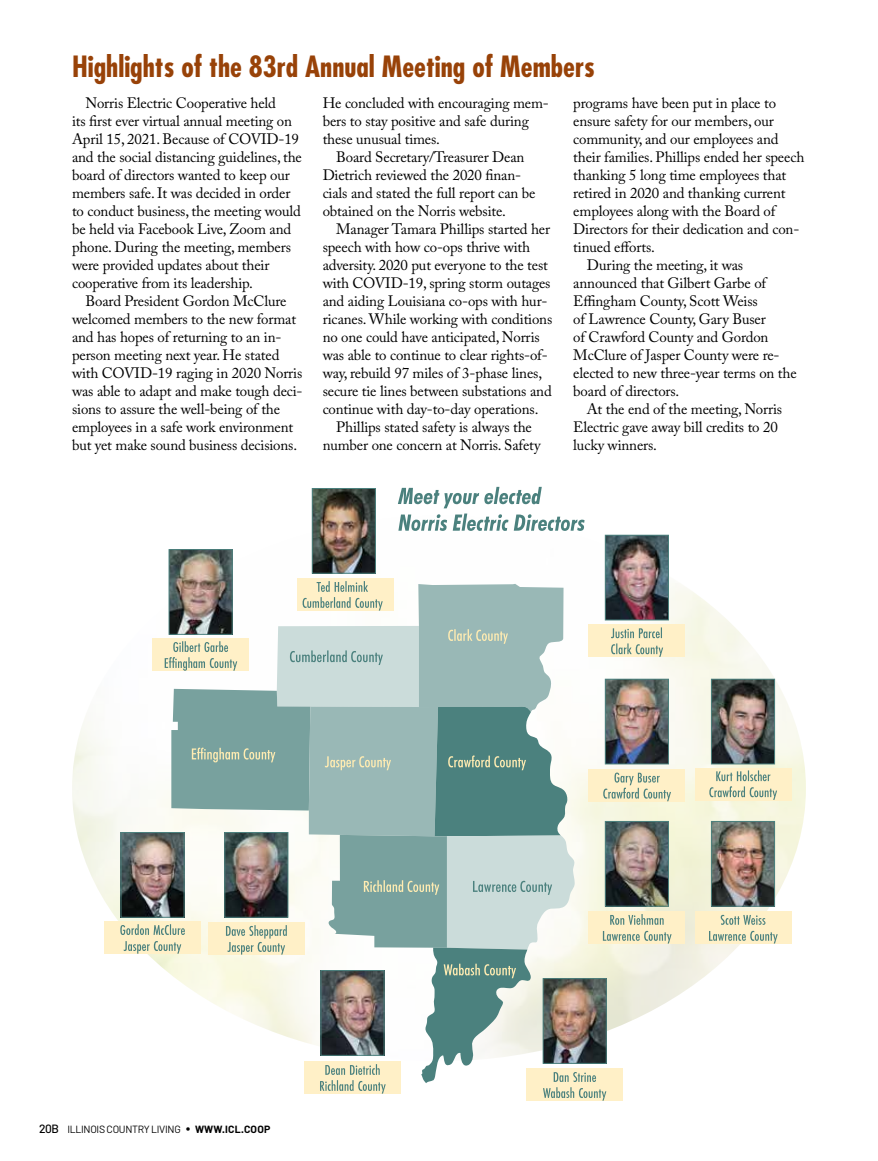
<style>
.page{position:relative;width:878px;height:1161px;background:#fff}
.page>*{position:absolute;margin:0;border:0;box-sizing:border-box;transform-origin:0 0}
.t1{font:700 condensed 28.5px "Futura";color:#984208}
.t2{font:15px/18px "Adobe Caslon Pro";letter-spacing:-.01em;color:#000}
.t3{font:10.5px "Barlow";letter-spacing:-.03em;color:#000}
.s1{font-weight:500;font-size:12px}
.s2{font-size:15px}
.s3{font-weight:700}
</style>
<div class="page">
<img style="left:72px;top:516px;width:733px;height:484px">
<div style="left:588px;top:911px;width:97px;height:32px;background:#fff0c7"></div>
<img style="left:713px;top:823px;width:60px;height:82px">
<div style="left:711px;top:821px;width:64px;height:86px;border:1px solid #4b817e"></div>
<div style="left:695px;top:911px;width:96px;height:32px;background:#fff0c7"></div>
<svg style="left:709px;top:931px;width:68px;height:13px"></svg>
<svg style="left:720px;top:915px;width:45px;height:10px"></svg>
<img style="left:314px;top:490px;width:60px;height:82px">
<div style="left:312px;top:488px;width:64px;height:86px;border:1px solid #4b817e"></div>
<div style="left:297px;top:578px;width:96px;height:32px;background:#fff0c7"></div>
<img style="left:171px;top:551px;width:59px;height:30px">
<div style="left:169px;top:549px;width:63px;height:86px;border:1px solid #4b817e"></div>
<div style="left:104px;top:922px;width:97px;height:32px;background:#fff0c7"></div>
<img style="left:607px;top:537px;width:59px;height:44px">
<div style="left:605px;top:535px;width:63px;height:85px;border:1px solid #4b817e"></div>
<div style="left:588px;top:624px;width:97px;height:32px;background:#fff0c7"></div>
<img style="left:713px;top:681px;width:60px;height:81px">
<div style="left:711px;top:679px;width:64px;height:85px;border:1px solid #4b817e"></div>
<div style="left:695px;top:768px;width:96px;height:32px;background:#fff0c7"></div>
<svg style="left:709px;top:770px;width:68px;height:30px"></svg>
<div style="left:588px;top:769px;width:97px;height:32px;background:#fff0c7"></div>
<svg style="left:120px;top:581px;width:551px;height:520px"></svg>
<svg style="left:398px;top:514px;width:186px;height:17px"></svg>
<svg style="left:398px;top:487px;width:143px;height:21px"></svg>
<h1 class="t1" style="left:72px;top:48px;width:524px">Highlights of the 83rd Annual Meeting of Members</h1>
<p class="t2" style="left:72px;top:94px;width:231px;text-indent:14px">Norris Electric Cooperative held<br>its first ever virtual annual meeting on April 15, 2021. Because of COVID-19 and the social distancing guidelines, the board of directors wanted to keep our members safe. It was decided in order to conduct business, the meeting would be held via Facebook Live, Zoom and phone. During the meeting, members were provided updates about their cooperative from its leadership.</p>
<p class="t2" style="left:72px;top:292px;width:232px;text-indent:14px">Board President Gordon McClure welcomed members to the new format and has hopes of returning to an in&shy;person meeting next year. He stated with COVID-19 raging in 2020 Norris was able to adapt and make tough deci&shy;sions to assure the well-being of the employees in a safe work environment but yet make sound business decisions.</p>
<p class="t2" style="left:323px;top:94px;width:228px">He concluded with encouraging mem-</p>
<p class="t2" style="left:323px;top:112px;width:208px">bers to stay positive and safe during</p>
<p class="t2" style="left:323px;top:130px;width:119px">these unusual times.</p>
<p class="t2" style="left:336px;top:148px;width:190px">Board Secretary/Treasurer Dean</p>
<p class="t2" style="left:323px;top:166px;width:200px">Dietrich reviewed the 2020 finan-</p>
<p class="t2" style="left:323px;top:184px;width:214px">cials and stated the full report can be</p>
<p class="t2" style="left:323px;top:202px;width:185px">obtained on the Norris website.</p>
<p class="t2" style="left:336px;top:220px;width:215px">Manager Tamara Phillips started her</p>
<p class="t2" style="left:323px;top:238px;width:209px">speech with how co-ops thrive with</p>
<p class="t2" style="left:323px;top:256px;width:227px">adversity. 2020 put everyone to the test</p>
<p class="t2" style="left:323px;top:274px;width:229px">with COVID-19, spring storm outages</p>
<p class="t2" style="left:323px;top:292px;width:226px">and aiding Louisiana co-ops with hur-</p>
<p class="t2" style="left:323px;top:310px;width:231px">ricanes. While working with conditions</p>
<p class="t2" style="left:323px;top:328px;width:219px">no one could have anticipated, Norris</p>
<p class="t2" style="left:323px;top:346px;width:226px">was able to continue to clear rights-of-</p>
<p class="t2" style="left:323px;top:364px;width:221px">way, rebuild 97 miles of 3-phase lines,</p>
<p class="t2" style="left:323px;top:382px;width:230px">secure tie lines between substations and</p>
<p class="t2" style="left:323px;top:400px;width:217px">continue with day-to-day operations.</p>
<p class="t2" style="left:336px;top:418px;width:197px">Phillips stated safety is always the</p>
<p class="t2" style="left:323px;top:436px;width:219px">number one concern at Norris. Safety</p>
<p class="t2" style="left:573px;top:94px;width:204px">programs have been put in place to</p>
<p class="t2" style="left:573px;top:112px;width:202px">ensure safety for our members, our</p>
<p class="t2" style="left:573px;top:130px;width:207px">community, and our employees and</p>
<p class="t2" style="left:573px;top:148px;width:232px">their families. Phillips ended her speech</p>
<p class="t2" style="left:573px;top:166px;width:214px">thanking 5 long time employees that</p>
<p class="t2" style="left:573px;top:184px;width:214px">retired in 2020 and thanking current</p>
<p class="t2" style="left:573px;top:202px;width:204px">employees along with the Board of</p>
<p class="t2" style="left:573px;top:220px;width:227px">Directors for their dedication and con-</p>
<p class="t2" style="left:573px;top:238px;width:83px">tinued efforts.</p>
<p class="t2" style="left:586px;top:256px;width:158px">During the meeting, it was</p>
<p class="t2" style="left:573px;top:274px;width:194px">announced that Gilbert Garbe of</p>
<p class="t2" style="left:573px;top:292px;width:186px">Effingham County, Scott Weiss</p>
<p class="t2" style="left:573px;top:310px;width:194px">of Lawrence County, Gary Buser</p>
<p class="t2" style="left:573px;top:328px;width:197px">of Crawford County and Gordon</p>
<p class="t2" style="left:573px;top:346px;width:208px">McClure of Jasper County were re-</p>
<p class="t2" style="left:573px;top:364px;width:225px">elected to new three-year terms on the</p>
<p class="t2" style="left:573px;top:382px;width:108px">board of directors.</p>
<p class="t2" style="left:586px;top:400px;width:197px">At the end of the meeting, Norris</p>
<p class="t2" style="left:573px;top:418px;width:206px">Electric gave away bill credits to 20</p>
<p class="t2" style="left:573px;top:436px;width:85px">lucky winners.</p>
<p class="t3" style="left:39px;top:1123px;width:233px"><span class="s1">20B</span> ILLINOIS COUNTRY LIVING <span class="s2">•</span> <span class="s3">WWW.ICL.COOP</span></p>
</div>
